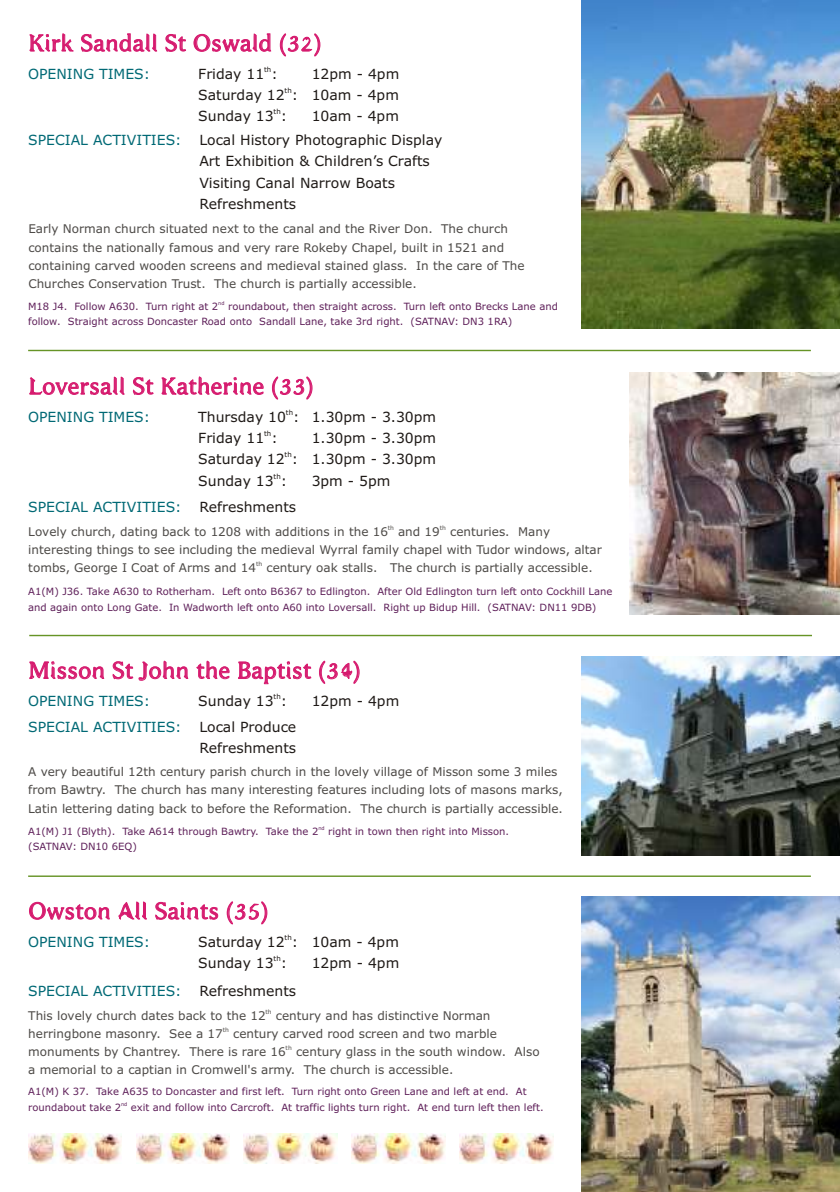
<style>
.page{position:relative;width:840px;height:1192px;background:#fff}
.page>*{position:absolute;margin:0;border:0;box-sizing:border-box;transform-origin:0 0}
.t1{font:24px "Bajsmaskin";color:#d61a6e}
.t2{font:14px/21.2px "Verdana";color:#1f1a17}
.t3{font:14px "Verdana";color:#006975}
.t4{font:12px/18.2px "Verdana";color:#4d4a47}
.t5{font:10px/15.2px "Verdana";color:#5e1f59}
.t6{font:7px "Verdana";color:#1f1a17}
.t7{font:6px "Verdana";color:#4d4a47}
.t8{font:5px "Verdana";color:#5e1f59}
</style>
<div class="page">
<hr style="left:28px;top:350px;width:783px;height:1px;background:#669426">
<hr style="left:29px;top:635px;width:783px;height:1px;background:#669426">
<hr style="left:28px;top:876px;width:783px;height:1px;background:#669426">
<img style="left:630px;top:372px;width:210px;height:242px">
<img style="left:582px;top:0;width:258px;height:329px">
<img style="left:582px;top:656px;width:258px;height:200px">
<img style="left:581px;top:896px;width:259px;height:296px">
<img style="left:28px;top:1134px;width:94px;height:29px">
<img style="left:136px;top:1134px;width:94px;height:29px">
<img style="left:244px;top:1134px;width:93px;height:29px">
<img style="left:352px;top:1134px;width:93px;height:29px">
<img style="left:460px;top:1134px;width:93px;height:29px">
<h1 class="t1" style="left:28px;top:29px;width:294px">Kirk Sandall St Oswald (32)</h1>
<p class="t3" style="left:28px;top:68px;width:124px">OPENING TIMES:</p>
<p class="t6" style="left:264px;top:66px;width:9px">th</p>
<p class="t2" style="left:198px;top:64px;width:81px">Friday 11 :</p>
<p class="t2" style="left:312px;top:64px;width:89px">12pm - 4pm</p>
<p class="t6" style="left:285px;top:88px;width:9px">th</p>
<p class="t2" style="left:198px;top:85px;width:202px">Saturday 12 : 10am - 4pm</p>
<p class="t6" style="left:274px;top:109px;width:9px">th</p>
<p class="t2" style="left:198px;top:107px;width:90px">Sunday 13 :</p>
<p class="t2" style="left:312px;top:107px;width:89px">10am - 4pm</p>
<p class="t3" style="left:28px;top:134px;width:155px">SPECIAL ACTIVITIES:</p>
<p class="t2" style="left:199px;top:131px;width:245px">Local History Photographic Display<br>Art Exhibition &amp; Children’s Crafts<br>Visiting Canal Narrow Boats<br>Refreshments</p>
<p class="t4" style="left:28px;top:221px;width:498px">Early Norman church situated next to the canal and the River Don. The church contains the nationally famous and very rare Rokeby Chapel, built in 1521 and containing carved wooden screens and medieval stained glass. In the care of The Churches Conservation Trust. The church is partially accessible.</p>
<p class="t8" style="left:218px;top:301px;width:8px">nd</p>
<p class="t5" style="left:28px;top:300px;width:531px">M18 J4. Follow A630. Turn right at 2 roundabout, then straight across. Turn left onto Brecks Lane and follow. Straight across Doncaster Road onto Sandall Lane, take 3rd right. (SATNAV: DN3 1RA)</p>
<h1 class="t1" style="left:28px;top:372px;width:286px">Loversall St Katherine (33)</h1>
<p class="t3" style="left:28px;top:411px;width:124px">OPENING TIMES:</p>
<p class="t6" style="left:286px;top:409px;width:9px">th</p>
<p class="t2" style="left:198px;top:407px;width:239px">Thursday 10 : 1.30pm - 3.30pm</p>
<p class="t6" style="left:264px;top:431px;width:9px">th</p>
<p class="t2" style="left:198px;top:429px;width:81px">Friday 11 :</p>
<p class="t2" style="left:312px;top:429px;width:126px">1.30pm - 3.30pm</p>
<p class="t6" style="left:285px;top:452px;width:9px">th</p>
<p class="t2" style="left:198px;top:450px;width:239px">Saturday 12 : 1.30pm - 3.30pm</p>
<p class="t6" style="left:274px;top:473px;width:9px">th</p>
<p class="t2" style="left:198px;top:471px;width:90px">Sunday 13 :</p>
<p class="t2" style="left:312px;top:471px;width:80px">3pm - 5pm</p>
<p class="t3" style="left:28px;top:501px;width:155px">SPECIAL ACTIVITIES:</p>
<p class="t2" style="left:199px;top:498px;width:98px">Refreshments</p>
<p class="t7" style="left:388px;top:525px;width:8px">th</p>
<p class="t7" style="left:440px;top:525px;width:8px">th</p>
<p class="t4" style="left:28px;top:523px;width:575px">Lovely church, dating back to 1208 with additions in the 16 and 19 centuries. Many interesting things to see including the medieval Wyrral family chapel with Tudor windows, altar</p>
<p class="t7" style="left:256px;top:561px;width:8px">th</p>
<p class="t4" style="left:28px;top:560px;width:566px">tombs, George I Coat of Arms and 14 century oak stalls. The church is partially accessible.</p>
<p class="t5" style="left:28px;top:585px;width:586px">A1(M) J36. Take A630 to Rotherham. Left onto B6367 to Edlington. After Old Edlington turn left onto Cockhill Lane and again onto Long Gate. In Wadworth left onto A60 into Loversall. Right up Bidup Hill. (SATNAV: DN11 9DB)</p>
<h1 class="t1" style="left:28px;top:657px;width:334px">Misson St John the Baptist (34)</h1>
<p class="t3" style="left:28px;top:695px;width:124px">OPENING TIMES:</p>
<p class="t6" style="left:274px;top:694px;width:9px">th</p>
<p class="t2" style="left:198px;top:692px;width:90px">Sunday 13 :</p>
<p class="t2" style="left:312px;top:692px;width:89px">12pm - 4pm</p>
<p class="t3" style="left:28px;top:721px;width:155px">SPECIAL ACTIVITIES:</p>
<p class="t2" style="left:199px;top:717px;width:98px">Local Produce<br>Refreshments</p>
<p class="t4" style="left:28px;top:764px;width:536px">A very beautiful 12th century parish church in the lovely village of Misson some 3 miles from Bawtry. The church has many interesting features including lots of masons marks,<br>Latin lettering dating back to before the Reformation. The church is partially accessible.</p>
<p class="t8" style="left:318px;top:826px;width:8px">nd</p>
<p class="t5" style="left:28px;top:824px;width:482px">A1(M) J1 (Blyth). Take A614 through Bawtry. Take the 2 right in town then right into Misson. (SATNAV: DN10 6EQ)</p>
<h1 class="t1" style="left:28px;top:897px;width:241px">Owston All Saints (35)</h1>
<p class="t3" style="left:28px;top:936px;width:124px">OPENING TIMES:</p>
<p class="t6" style="left:285px;top:934px;width:9px">th</p>
<p class="t2" style="left:198px;top:932px;width:202px">Saturday 12 : 10am - 4pm</p>
<p class="t6" style="left:274px;top:956px;width:9px">th</p>
<p class="t2" style="left:198px;top:953px;width:90px">Sunday 13 :</p>
<p class="t2" style="left:312px;top:953px;width:89px">12pm - 4pm</p>
<p class="t3" style="left:28px;top:985px;width:155px">SPECIAL ACTIVITIES:</p>
<p class="t2" style="left:199px;top:982px;width:98px">Refreshments</p>
<p class="t7" style="left:265px;top:1009px;width:8px">th</p>
<p class="t4" style="left:28px;top:1007px;width:464px">This lovely church dates back to the 12 century and has distinctive Norman</p>
<p class="t7" style="left:223px;top:1027px;width:8px">th</p>
<p class="t4" style="left:28px;top:1026px;width:470px">herringbone masonry. See a 17 century carved rood screen and two marble</p>
<p class="t7" style="left:286px;top:1046px;width:8px">th</p>
<p class="t4" style="left:28px;top:1044px;width:513px">monuments by Chantrey. There is rare 16 century glass in the south window. Also a memorial to a captian in Cromwell's army. The church is accessible.</p>
<p class="t5" style="left:28px;top:1085px;width:500px">A1(M) K 37. Take A635 to Doncaster and first left. Turn right onto Green Lane and left at end. At</p>
<p class="t8" style="left:121px;top:1102px;width:8px">nd</p>
<p class="t5" style="left:28px;top:1100px;width:517px">roundabout take 2 exit and follow into Carcroft. At traffic lights turn right. At end turn left then left.</p>
</div>
